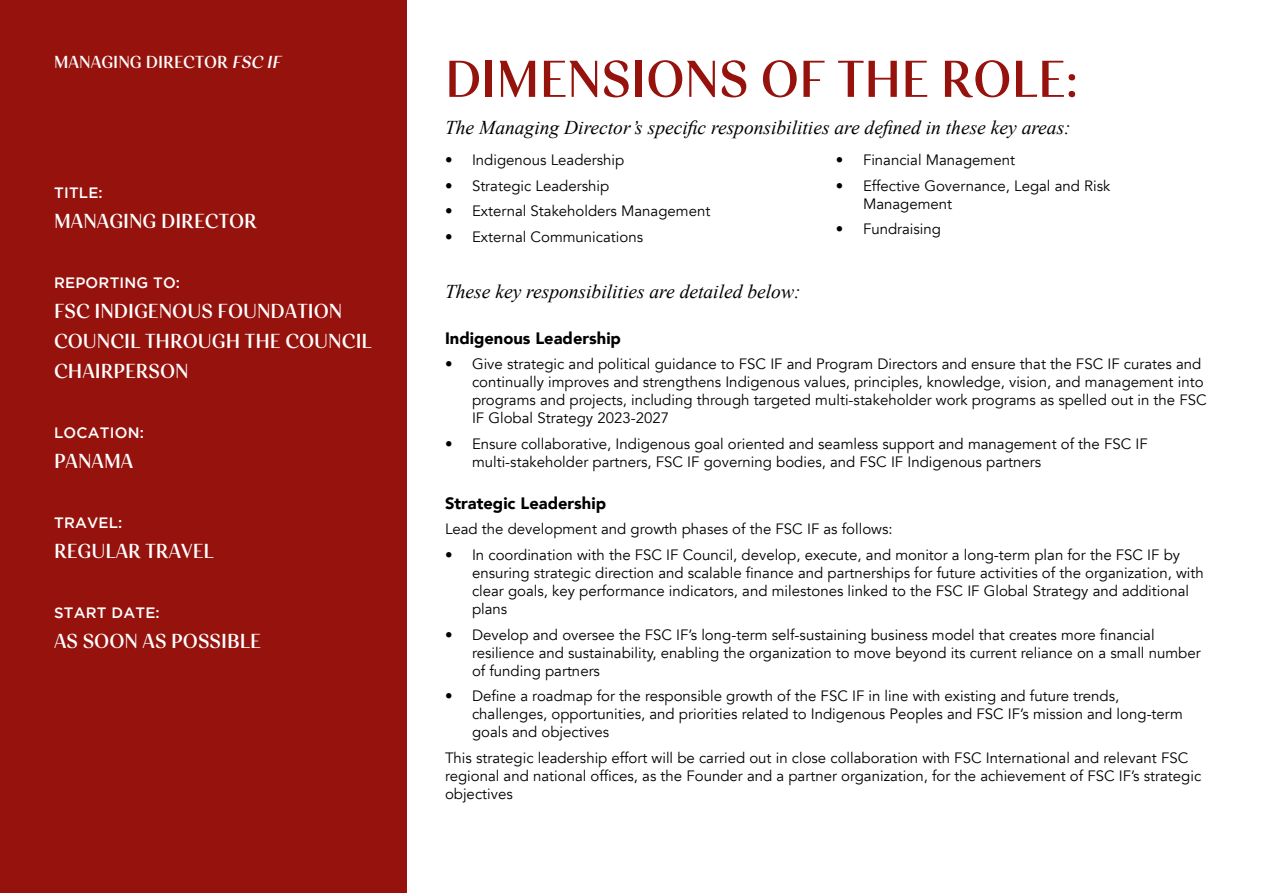
<style>
.page{position:relative;width:1263px;height:893px;background:#fff}
.page>*{position:absolute;margin:0;border:0;box-sizing:border-box;transform-origin:0 0}
.t1{font:53.55px "Senlot Nor Dem";color:#96120d}
.t2{font:21px/30px "Senlot Nor Dem";color:#fff}
.t3{font:italic 19.5px "Times New Roman";color:#000}
.t4{font:18px "Senlot Nor Dem";color:#fff}
.t5{font:900 16.5px "Avenir";color:#000}
.t6{font:15px/18px "Avenir";color:#000}
.t7{font:500 15px "Gotham";letter-spacing:.015em;color:#fff}
.s1{font-style:italic}
</style>
<div class="page">
<div style="left:0;top:0;width:407px;height:893px;background:#96120d"></div>
<p class="t4" style="left:54px;top:52px;width:232px">MANAGING DIRECTOR <span class="s1">FSC IF</span></p>
<p class="t7" style="left:54px;top:184px;width:50px">TITLE:</p>
<h2 class="t2" style="left:54px;top:206px;width:204px">MANAGING DIRECTOR</h2>
<p class="t7" style="left:54px;top:274px;width:127px">REPORTING TO:</p>
<h2 class="t2" style="left:54px;top:296px;width:319px">FSC INDIGENOUS FOUNDATION<br>COUNCIL THROUGH THE COUNCIL<br>CHAIRPERSON</h2>
<p class="t7" style="left:54px;top:424px;width:91px">LOCATION:</p>
<h2 class="t2" style="left:54px;top:446px;width:81px">PANAMA</h2>
<p class="t7" style="left:54px;top:514px;width:70px">TRAVEL:</p>
<h2 class="t2" style="left:54px;top:536px;width:161px">REGULAR TRAVEL</h2>
<p class="t7" style="left:54px;top:604px;width:107px">START DATE:</p>
<h2 class="t2" style="left:54px;top:626px;width:208px">AS SOON AS POSSIBLE</h2>
<h1 class="t1" style="left:445px;top:48px;width:635px">DIMENSIONS OF THE ROLE:</h1>
<h3 class="t3" style="left:445px;top:114px;width:627px">The Managing Director’s specific responsibilities are defined in these key areas:</h3>
<p class="t6" style="left:445px;top:151px;width:181px">• Indigenous Leadership</p>
<p class="t6" style="left:445px;top:177px;width:166px">• Strategic Leadership</p>
<p class="t6" style="left:445px;top:202px;width:267px">• External Stakeholders Management</p>
<p class="t6" style="left:445px;top:228px;width:200px">• External Communications</p>
<h3 class="t3" style="left:445px;top:278px;width:357px">These key responsibilities are detailed below:</h3>
<p class="t6" style="left:836px;top:151px;width:180px">• Financial Management</p>
<p class="t6" style="left:863px;top:177px;width:249px;text-indent:-27px">• Effective Governance, Legal and Risk<br>Management</p>
<p class="t6" style="left:836px;top:220px;width:107px">• Fundraising</p>
<p class="t5" style="left:445px;top:324px;width:178px">Indigenous Leadership</p>
<p class="t6" style="left:472px;top:356px;width:736px;text-indent:-27px">• Give strategic and political guidance to FSC IF and Program Directors and ensure that the FSC IF curates and continually improves and strengthens Indigenous values, principles, knowledge, vision, and management into programs and projects, including through targeted multi-stakeholder work programs as spelled out in the FSC IF Global Strategy 2023-2027</p>
<p class="t6" style="left:472px;top:435px;width:677px;text-indent:-27px">• Ensure collaborative, Indigenous goal oriented and seamless support and management of the FSC IF multi-stakeholder partners, FSC IF governing bodies, and FSC IF Indigenous partners</p>
<p class="t5" style="left:445px;top:489px;width:163px">Strategic Leadership</p>
<p class="t6" style="left:445px;top:521px;width:449px">Lead the development and growth phases of the FSC IF as follows:</p>
<p class="t6" style="left:472px;top:546px;width:733px;text-indent:-27px">• In coordination with the FSC IF Council, develop, execute, and monitor a long-term plan for the FSC IF by ensuring strategic direction and scalable finance and partnerships for future activities of the organization, with clear goals, key performance indicators, and milestones linked to the FSC IF Global Strategy and additional plans</p>
<p class="t6" style="left:472px;top:626px;width:730px;text-indent:-27px">• Develop and oversee the FSC IF’s long-term self-sustaining business model that creates more financial resilience and sustainability, enabling the organization to move beyond its current reliance on a small number of funding partners</p>
<p class="t6" style="left:472px;top:687px;width:712px;text-indent:-27px">• Define a roadmap for the responsible growth of the FSC IF in line with existing and future trends, challenges, opportunities, and priorities related to Indigenous Peoples and FSC IF’s mission and long-term goals and objectives</p>
<p class="t6" style="left:445px;top:749px;width:758px">This strategic leadership effort will be carried out in close collaboration with FSC International and relevant FSC regional and national offices, as the Founder and a partner organization, for the achievement of FSC IF’s strategic objectives</p>
</div>
